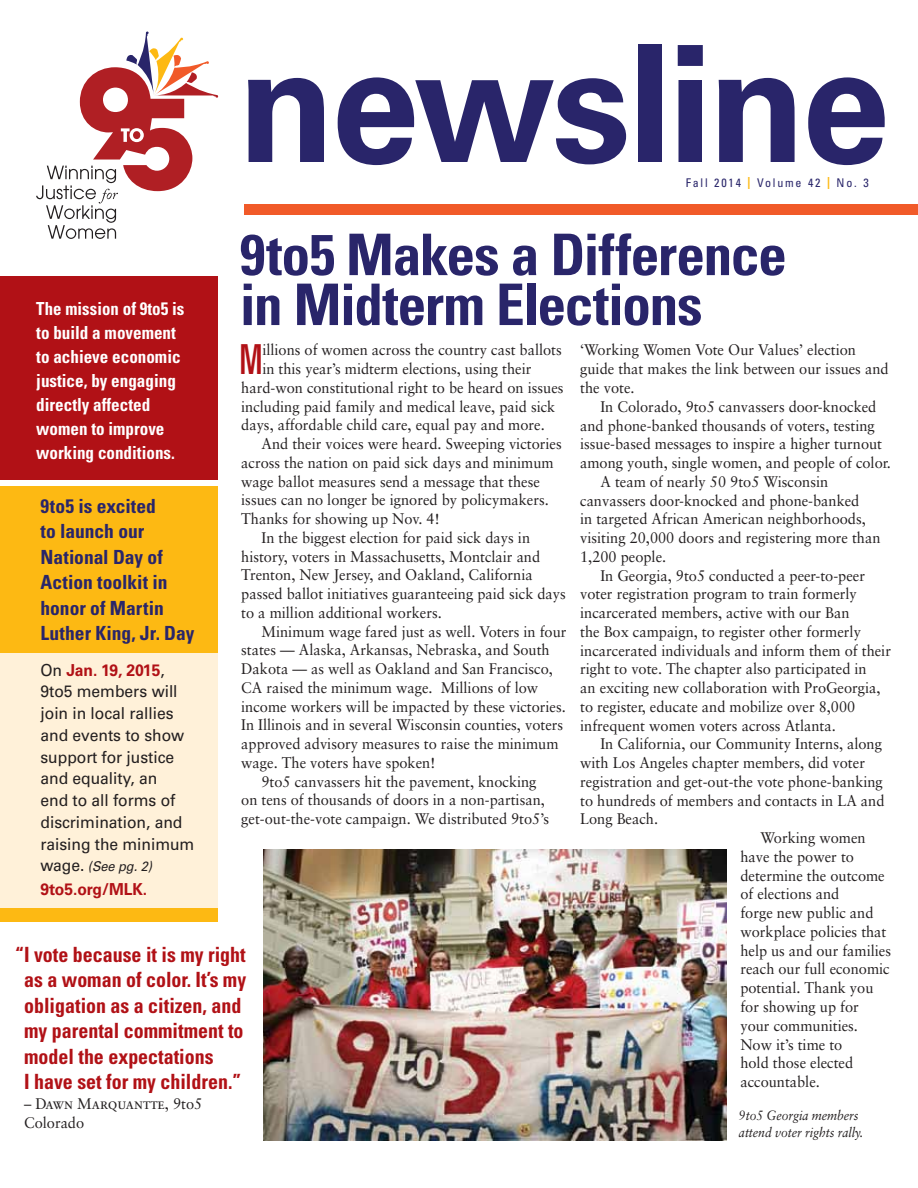
<style>
.page{position:relative;width:918px;height:1188px;background:#fff}
.page>*{position:absolute;margin:0;border:0;box-sizing:border-box;transform-origin:0 0}
.t1{font:700 162px "Univers";letter-spacing:-.025em;color:#29256a}
.t2{font:700 condensed 57.45px/49.9px "Univers";letter-spacing:-.025em;color:#29256a}
.t3{font:ultra-condensed 41.4px "Univers";color:#b11116;scale:.95 1}
.t4{font:700 condensed 21px/25.5px "Univers";color:#b11116;scale:.95 1}
.t5{font:700 condensed 19.5px/25.5px "Univers";color:#29256a}
.t6{font:700 condensed 18px/24px "Univers";color:#fff;scale:.93 1}
.t7{font:16.5px/21.8px "Univers";letter-spacing:-.005em;color:#231f20;scale:.95 1}
.t8{font:700 16.5px "Univers";letter-spacing:-.005em;color:#b11116;scale:.95 1}
.t9{font:15.3px/18.8px "Sabon";color:#231f20;scale:.95 1}
.t10{font:15.3px "Sabon Roman SC";color:#231f20;scale:.95 1}
.t11{font:italic 13.5px/17.2px "Sabon";letter-spacing:-.005em;color:#231f20;scale:.9 1}
.t12{font:italic 13.5px "Univers";color:#231f20;scale:.95 1}
.t13{font:condensed 12px "Univers";letter-spacing:.15em;color:#29256a}
.s1{font-weight:700;color:#fdb913}
.s2{font-weight:700;color:#b11116}
.s3{font-style:normal;font-size:16.5px}
.s4{font-family:"Sabon"}
</style>
<div class="page">
<div style="left:0;top:276px;width:217px;height:204px;background:#b11116"></div>
<div style="left:0;top:486px;width:217px;height:199px;background:#fdb913"></div>
<div style="left:0;top:907px;width:217px;height:15px;background:#fdb913"></div>
<div style="left:0;top:653px;width:217px;height:254px;background:#fff1d9"></div>
<svg style="left:36px;top:31px;width:182px;height:208px"></svg>
<img style="left:264px;top:849px;width:463px;height:292px">
<div style="left:244px;top:204px;width:674px;height:10px;background:#f15a29"></div>
<h1 class="t1" style="left:238px;top:10px;width:653px">newsline</h1>
<p class="t13" style="left:686px;top:176px;width:185px">Fall 2014 <span class="s1">|</span> Volume 42 <span class="s1">|</span> No. 3</p>
<h2 class="t2" style="left:240px;top:229px;width:549px">9to5 Makes a Difference in Midterm Elections</h2>
<p class="t6" style="left:36px;top:297px;width:161px">The mission of 9to5 is to build a movement to achieve economic justice, by engaging directly affected women to improve working conditions.</p>
<h3 class="t3" style="left:240px;top:336px;width:25px">M</h3>
<p class="t9" style="left:262px;top:340px;width:317px">illions of women across the country cast ballots</p>
<p class="t9" style="left:580px;top:341px;width:326px">‘Working Women Vote Our Values’ election guide that makes the link between our issues and the vote.</p>
<p class="t9" style="left:600px;top:397px;width:292px">In Colorado, 9to5 canvassers door-knocked</p>
<p class="t9" style="left:580px;top:416px;width:312px">and phone-banked thousands of voters, testing</p>
<p class="t9" style="left:580px;top:434px;width:319px">issue-based messages to inspire a higher turnout</p>
<p class="t9" style="left:580px;top:453px;width:329px">among youth, single women, and people of color.</p>
<p class="t9" style="left:600px;top:472px;width:241px">A team of nearly 50 9to5 Wisconsin</p>
<p class="t9" style="left:580px;top:491px;width:295px">canvassers door-knocked and phone-banked</p>
<p class="t9" style="left:580px;top:509px;width:302px">in targeted African American neighborhoods,</p>
<p class="t9" style="left:580px;top:528px;width:318px">visiting 20,000 doors and registering more than</p>
<p class="t9" style="left:580px;top:547px;width:92px">1,200 people.</p>
<p class="t9" style="left:600px;top:566px;width:280px">In Georgia, 9to5 conducted a peer-to-peer</p>
<p class="t9" style="left:580px;top:584px;width:293px">voter registration program to train formerly</p>
<p class="t9" style="left:580px;top:603px;width:285px">incarcerated members, active with our Ban</p>
<p class="t9" style="left:580px;top:622px;width:297px">the Box campaign, to register other formerly</p>
<p class="t9" style="left:580px;top:641px;width:329px">incarcerated individuals and inform them of their</p>
<p class="t9" style="left:580px;top:660px;width:303px">right to vote. The chapter also participated in</p>
<p class="t9" style="left:580px;top:678px;width:318px">an exciting new collaboration with ProGeorgia,</p>
<p class="t9" style="left:580px;top:697px;width:291px">to register, educate and mobilize over 8,000</p>
<p class="t9" style="left:580px;top:716px;width:271px">infrequent women voters across Atlanta.</p>
<p class="t9" style="left:600px;top:735px;width:298px">In California, our Community Interns, along</p>
<p class="t9" style="left:580px;top:753px;width:301px">with Los Angeles chapter members, did voter</p>
<p class="t9" style="left:580px;top:772px;width:320px">registration and get-out-the vote phone-banking</p>
<p class="t9" style="left:580px;top:791px;width:322px">to hundreds of members and contacts in LA and</p>
<p class="t9" style="left:580px;top:810px;width:84px">Long Beach.</p>
<p class="t9" style="left:761px;top:828px;width:112px">Working women</p>
<p class="t9" style="left:740px;top:847px;width:121px">have the power to</p>
<p class="t9" style="left:740px;top:866px;width:153px">determine the outcome</p>
<p class="t9" style="left:740px;top:885px;width:106px">of elections and</p>
<p class="t9" style="left:740px;top:903px;width:142px">forge new public and</p>
<p class="t9" style="left:740px;top:922px;width:155px">workplace policies that</p>
<p class="t9" style="left:740px;top:941px;width:160px">help us and our families</p>
<p class="t9" style="left:740px;top:960px;width:159px">reach our full economic</p>
<p class="t9" style="left:740px;top:978px;width:142px">potential. Thank you</p>
<p class="t9" style="left:740px;top:997px;width:126px">for showing up for</p>
<p class="t9" style="left:740px;top:1016px;width:125px">your communities.</p>
<p class="t9" style="left:740px;top:1035px;width:109px">Now it’s time to</p>
<p class="t9" style="left:740px;top:1053px;width:120px">hold those elected</p>
<p class="t9" style="left:740px;top:1072px;width:85px">accountable.</p>
<p class="t9" style="left:262px;top:359px;width:285px">in this year’s midterm elections, using their</p>
<p class="t9" style="left:241px;top:378px;width:341px">hard-won constitutional right to be heard on issues</p>
<p class="t9" style="left:241px;top:397px;width:332px">including paid family and medical leave, paid sick</p>
<p class="t9" style="left:241px;top:415px;width:321px">days, affordable child care, equal pay and more.</p>
<p class="t9" style="left:262px;top:434px;width:318px">And their voices were heard. Sweeping victories</p>
<p class="t9" style="left:241px;top:453px;width:330px">across the nation on paid sick days and minimum</p>
<p class="t9" style="left:241px;top:472px;width:316px">wage ballot measures send a message that these</p>
<p class="t9" style="left:241px;top:491px;width:325px">issues can no longer be ignored by policymakers.</p>
<p class="t9" style="left:241px;top:509px;width:210px">Thanks for showing up Nov. 4!</p>
<p class="t9" style="left:262px;top:528px;width:284px">In the biggest election for paid sick days in</p>
<p class="t9" style="left:241px;top:547px;width:316px">history, voters in Massachusetts, Montclair and</p>
<p class="t9" style="left:241px;top:566px;width:308px">Trenton, New Jersey, and Oakland, California</p>
<p class="t9" style="left:241px;top:584px;width:343px">passed ballot initiatives guaranteeing paid sick days</p>
<p class="t9" style="left:241px;top:603px;width:213px">to a million additional workers.</p>
<p class="t9" style="left:262px;top:622px;width:323px">Minimum wage fared just as well. Voters in four</p>
<p class="t9" style="left:241px;top:641px;width:326px">states — Alaska, Arkansas, Nebraska, and South</p>
<p class="t9" style="left:241px;top:659px;width:330px">Dakota — as well as Oakland and San Francisco,</p>
<p class="t9" style="left:241px;top:678px;width:314px">CA raised the minimum wage. Millions of low</p>
<p class="t9" style="left:241px;top:697px;width:343px">income workers will be impacted by these victories.</p>
<p class="t9" style="left:241px;top:716px;width:340px">In Illinois and in several Wisconsin counties, voters</p>
<p class="t9" style="left:241px;top:734px;width:335px">approved advisory measures to raise the minimum</p>
<p class="t9" style="left:241px;top:753px;width:206px">wage. The voters have spoken!</p>
<p class="t9" style="left:262px;top:772px;width:291px">9to5 canvassers hit the pavement, knocking</p>
<p class="t9" style="left:241px;top:791px;width:321px">on tens of thousands of doors in a non-partisan,</p>
<p class="t9" style="left:241px;top:809px;width:326px">get-out-the-vote campaign. We distributed 9to5’s</p>
<p class="t5" style="left:40px;top:493px;width:155px">9to5 is excited<br>to launch our<br>National Day of<br>Action toolkit in honor of Martin<br>Luther King, Jr. Day</p>
<p class="t7" style="left:40px;top:659px;width:164px">On <span class="s2">Jan. 19, 2015</span>,<br>9to5 members will join in local rallies and events to show support for justice and equality, an<br>end to all forms of discrimination, and raising the minimum</p>
<p class="t12" style="left:40px;top:858px;width:119px"><span class="s3">wage.</span> (See pg. 2)</p>
<p class="t8" style="left:40px;top:879px;width:114px">9to5.org/MLK.</p>
<h3 class="t4" style="left:24px;top:941px;width:235px;text-indent:-9px">“I vote because it is my right as a woman of color. It’s my obligation as a citizen, and my parental commitment to model the expectations<br>I have set for my children.”</h3>
<p class="t10" style="left:24px;top:1095px;width:189px"><span class="s4">–</span> Dawn Marquantte<span class="s4">, 9to5</span></p>
<p class="t9" style="left:24px;top:1113px;width:65px">Colorado</p>
<p class="t11" style="left:739px;top:1107px;width:140px">9to5 Georgia members attend voter rights rally.</p>
</div>
